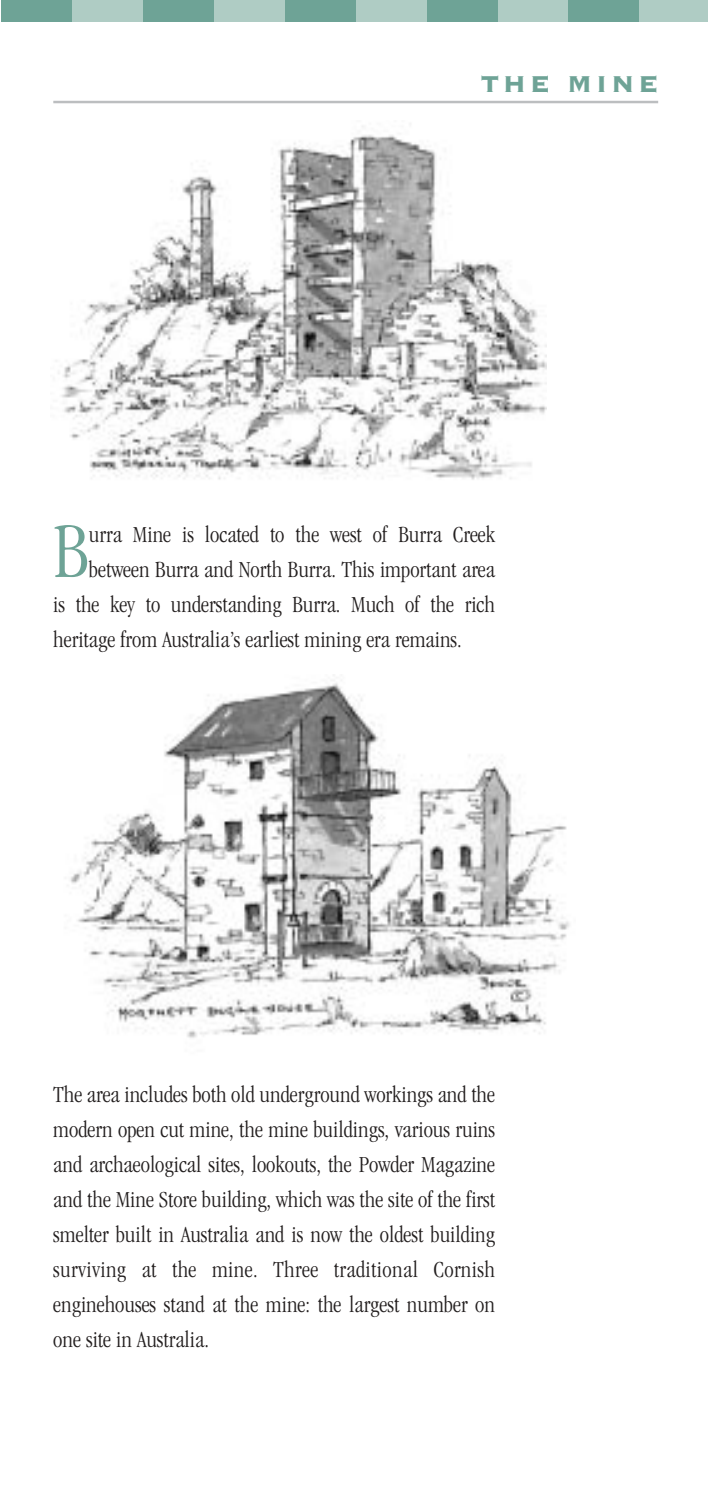
<style>
.page{position:relative;width:708px;height:1488px;background:#fff}
.page>*{position:absolute;margin:0;border:0;box-sizing:border-box;transform-origin:0 0}
.t1{font:300 condensed 80.5px "Garamond";color:#6ea396}
.t2{font:30px "Copperplate Thirty Three BC";letter-spacing:.12em;color:#6ea396}
.t3{font:300 condensed 23.75px/35px "Garamond";color:#231f1f;text-align:justify}
</style>
<div class="page">
<hr style="left:53px;top:101px;width:605px;height:2px;background:#bcbec0">
<div style="left:1px;top:0;width:71px;height:21px;background:#6ea396"></div>
<div style="left:72px;top:0;width:71px;height:21px;background:#afccc4"></div>
<div style="left:143px;top:0;width:71px;height:21px;background:#6ea396"></div>
<div style="left:214px;top:0;width:71px;height:21px;background:#afccc4"></div>
<div style="left:285px;top:0;width:70px;height:21px;background:#6ea396"></div>
<div style="left:355px;top:0;width:71px;height:21px;background:#afccc4"></div>
<div style="left:426px;top:0;width:71px;height:21px;background:#6ea396"></div>
<div style="left:497px;top:0;width:71px;height:21px;background:#afccc4"></div>
<div style="left:568px;top:0;width:71px;height:21px;background:#6ea396"></div>
<div style="left:639px;top:0;width:69px;height:21px;background:#afccc4"></div>
<img style="left:58px;top:126px;width:488px;height:354px">
<img style="left:70px;top:683px;width:500px;height:355px">
<p class="t2" style="left:480px;top:64px;width:179px">THE MINE</p>
<h1 class="t1" style="left:53px;top:520px;width:37px">B</h1>
<p class="t3" style="left:89px;top:518px;width:407px">urra Mine is located to the west of Burra Creek</p>
<p class="t3" style="left:89px;top:553px;width:407px">between Burra and North Burra. This important area</p>
<p class="t3" style="left:53px;top:588px;width:443px">is the key to understanding Burra. Much of the rich</p>
<p class="t3" style="left:53px;top:623px;width:410px">heritage from Australia’s earliest mining era remains.</p>
<p class="t3" style="left:53px;top:1078px;width:443px">The area includes both old underground workings and the modern open cut mine, the mine buildings, various ruins and archaeological sites, lookouts, the Powder Magazine and the Mine Store building, which was the site of the first smelter built in Australia and is now the oldest building surviving at the mine. Three traditional Cornish enginehouses stand at the mine: the largest number on one site in Australia.</p>
</div>
